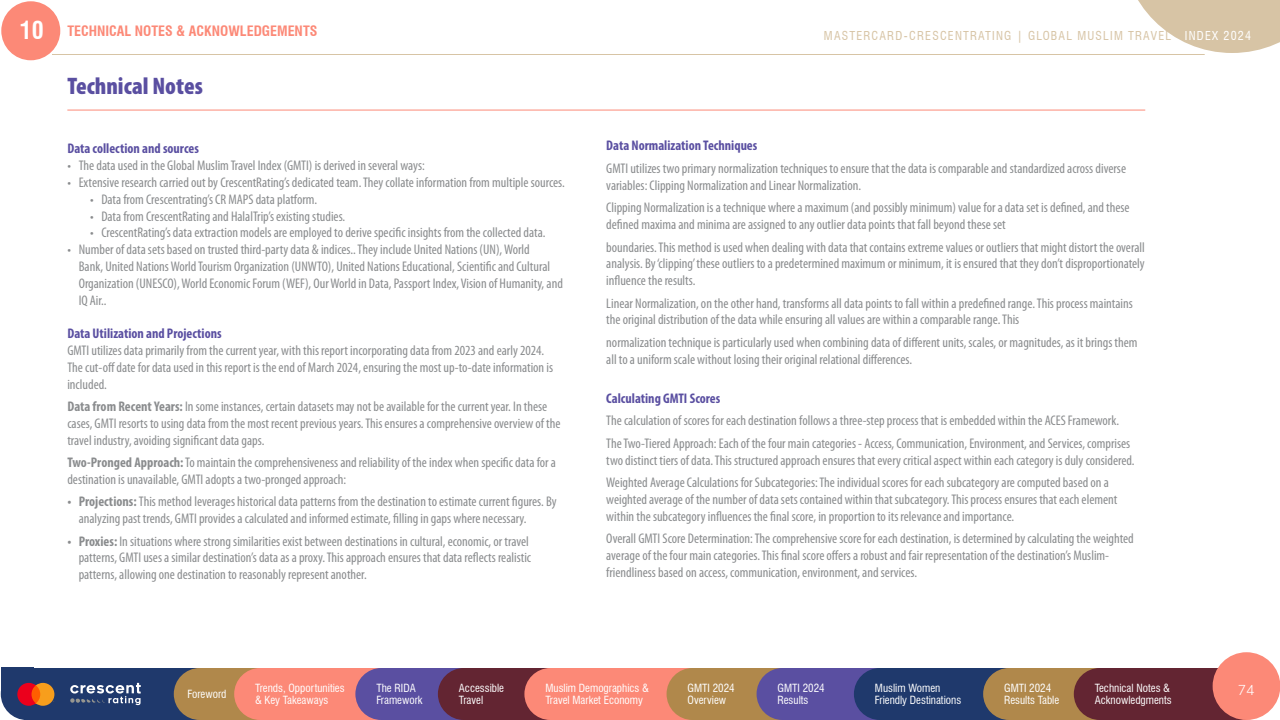
<style>
.page{position:relative;width:1280px;height:720px;background:#fff}
.page>*{position:absolute;margin:0;border:0;box-sizing:border-box;transform-origin:0 0}
.t1{font:900 condensed 24px "Myriad Pro";color:#5a4fa1}
.t2{font:condensed 14px/16.8px "Myriad Pro";color:#8a8c8e}
.t3{font:700 condensed 14px "Myriad Pro";color:#5a4fa1}
.t4{font:700 condensed 14px "Swiss 721 BT";color:#fc8977}
.t5{font:300 14px "Muli";color:#fff}
.t6{font:condensed 12px "Swiss 721 BT";letter-spacing:.1em;color:#d7c4a5}
.t7{font:condensed 11px/12px "Swiss 721 BT";color:#fff}
.s1{font-size:24px;color:#fff}
.s2{font-weight:700}
.s3{color:#fff}
</style>
<div class="page">
<div style="left:25px;top:668px;width:195px;height:52px;background:#1f396c"></div>
<div style="left:1px;top:668px;width:52px;height:52px;background:#1f396c;border-radius:50%"></div>
<div style="left:1px;top:668px;width:33px;height:26px;background:#1f396c"></div>
<hr style="left:52px;top:54px;width:1153px;height:1px;background:#d7c4a5">
<svg style="left:1138px;top:0;width:142px;height:53px"></svg>
<svg style="left:70px;top:683px;width:71px;height:22px"></svg>
<svg style="left:174px;top:668px;width:1067px;height:52px;background:#915e63"></svg>
<div style="left:1213px;top:652px;width:67px;height:68px;background:#fc8977;border-radius:50%"></div>
<svg style="left:17px;top:683px;width:37px;height:23px"></svg>
<div style="left:1px;top:1px;width:59px;height:59px;background:#fc8977;border-radius:50%"></div>
<hr style="left:67px;top:110px;width:1078px;height:1px;background:#fc8977">
<p class="t4" style="left:20px;top:23px;width:299px"><span class="s1">10</span> TECHNICAL NOTES &amp; ACKNOWLEDGEMENTS</p>
<h1 class="t1" style="left:67px;top:71px;width:137px">Technical Notes</h1>
<p class="t3" style="left:67px;top:140px;width:133px">Data collection and sources</p>
<p class="t2" style="left:67px;top:157px;width:359px">• The data used in the Global Muslim Travel Index (GMTI) is derived in several ways:</p>
<p class="t2" style="left:67px;top:174px;width:499px">• Extensive research carried out by CrescentRating’s dedicated team. They collate information from multiple sources.</p>
<p class="t2" style="left:90px;top:191px;width:229px">• Data from Crescentrating’s CR MAPS data platform.</p>
<p class="t2" style="left:90px;top:207px;width:257px">• Data from CrescentRating and HalalTrip’s existing studies.</p>
<p class="t2" style="left:90px;top:224px;width:457px">• CrescentRating’s data extraction models are employed to derive specific insights from the collected data.</p>
<p class="t2" style="left:79px;top:241px;width:486px;text-indent:-11px">• Number of data sets based on trusted third-party data &amp; indices.. They include United Nations (UN), World<br>Bank, United Nations World Tourism Organization (UNWTO), United Nations Educational, Scientific and Cultural Organization (UNESCO), World Economic Forum (WEF), Our World in Data, Passport Index, Vision of Humanity, and IQ Air..</p>
<p class="t3" style="left:67px;top:325px;width:156px">Data Utilization and Projections</p>
<p class="t2" style="left:67px;top:342px;width:487px">GMTI utilizes data primarily from the current year, with this report incorporating data from 2023 and early 2024.<br>The cut-off date for data used in this report is the end of March 2024, ensuring the most up-to-date information is included.</p>
<p class="t2" style="left:67px;top:398px;width:495px"><span class="s2">Data from Recent Years:</span> In some instances, certain datasets may not be available for the current year. In these cases, GMTI resorts to using data from the most recent previous years. This ensures a comprehensive overview of the travel industry, avoiding significant data gaps.</p>
<p class="t2" style="left:67px;top:454px;width:490px"><span class="s2">Two-Pronged Approach:</span> To maintain the comprehensiveness and reliability of the index when specific data for a destination is unavailable, GMTI adopts a two-pronged approach:</p>
<p class="t2" style="left:79px;top:493px;width:479px;text-indent:-11px"><span class="s2">• Projections:</span> This method leverages historical data patterns from the destination to estimate current figures. By analyzing past trends, GMTI provides a calculated and informed estimate, filling in gaps where necessary.</p>
<p class="t2" style="left:79px;top:532px;width:454px;text-indent:-11px"><span class="s2">• Proxies:</span> In situations where strong similarities exist between destinations in cultural, economic, or travel patterns, GMTI uses a similar destination’s data as a proxy. This approach ensures that data reflects realistic patterns, allowing one destination to reasonably represent another.</p>
<p class="t6" style="left:824px;top:28px;width:429px">MASTERCARD-CRESCENTRATING | GLOBAL MUSLIM TRAVEL <span class="s3">INDEX 2024</span></p>
<p class="t3" style="left:606px;top:137px;width:153px">Data Normalization Techniques</p>
<p class="t2" style="left:606px;top:160px;width:521px">GMTI utilizes two primary normalization techniques to ensure that the data is comparable and standardized across diverse variables: Clipping Normalization and Linear Normalization.</p>
<p class="t2" style="left:606px;top:199px;width:525px">Clipping Normalization is a technique where a maximum (and possibly minimum) value for a data set is defined, and these defined maxima and minima are assigned to any outlier data points that fall beyond these set</p>
<p class="t2" style="left:606px;top:238px;width:540px;text-align:justify">boundaries. This method is used when dealing with data that contains extreme values or outliers that might distort the overall analysis. By ‘clipping’ these outliers to a predetermined maximum or minimum, it is ensured that they don’t disproportionately influence the results.</p>
<p class="t2" style="left:606px;top:294px;width:528px">Linear Normalization, on the other hand, transforms all data points to fall within a predefined range. This process maintains the original distribution of the data while ensuring all values are within a comparable range. This</p>
<p class="t2" style="left:606px;top:334px;width:533px">normalization technique is particularly used when combining data of different units, scales, or magnitudes, as it brings them all to a uniform scale without losing their original relational differences.</p>
<p class="t3" style="left:606px;top:390px;width:116px">Calculating GMTI Scores</p>
<p class="t2" style="left:606px;top:409px;width:525px;line-height:22.5px">The calculation of scores for each destination follows a three-step process that is embedded within the ACES Framework.<br>The Two-Tiered Approach: Each of the four main categories - Access, Communication, Environment, and Services, comprises</p>
<p class="t2" style="left:606px;top:449px;width:530px;line-height:22.5px">two distinct tiers of data. This structured approach ensures that every critical aspect within each category is duly considered.<br>Weighted Average Calculations for Subcategories: The individual scores for each subcategory are computed based on a</p>
<p class="t2" style="left:606px;top:491px;width:513px">weighted average of the number of data sets contained within that subcategory. This process ensures that each element within the subcategory influences the final score, in proportion to its relevance and importance.</p>
<p class="t2" style="left:606px;top:530px;width:529px">Overall GMTI Score Determination: The comprehensive score for each destination, is determined by calculating the weighted average of the four main categories. This final score offers a robust and fair representation of the destination’s Muslim&shy;friendliness based on access, communication, environment, and services.</p>
<p class="t7" style="left:188px;top:688px;width:40px">Foreword</p>
<p class="t7" style="left:255px;top:682px;width:91px">Trends, Opportunities &amp; Key Takeaways</p>
<p class="t7" style="left:376px;top:682px;width:48px">The RIDA<br>Framework</p>
<p class="t7" style="left:459px;top:682px;width:47px">Accessible<br>Travel</p>
<p class="t7" style="left:545px;top:682px;width:105px">Muslim Demographics &amp;<br>Travel Market Economy</p>
<p class="t7" style="left:688px;top:682px;width:49px">GMTI 2024<br>Overview</p>
<p class="t7" style="left:778px;top:682px;width:49px">GMTI 2024<br>Results</p>
<p class="t7" style="left:875px;top:682px;width:88px">Muslim Women<br>Friendly Destinations</p>
<p class="t7" style="left:1004px;top:682px;width:57px">GMTI 2024<br>Results Table</p>
<p class="t7" style="left:1095px;top:682px;width:78px">Technical Notes &amp;<br>Acknowledgments</p>
<p class="t5" style="left:1238px;top:679px;width:18px">74</p>
</div>
